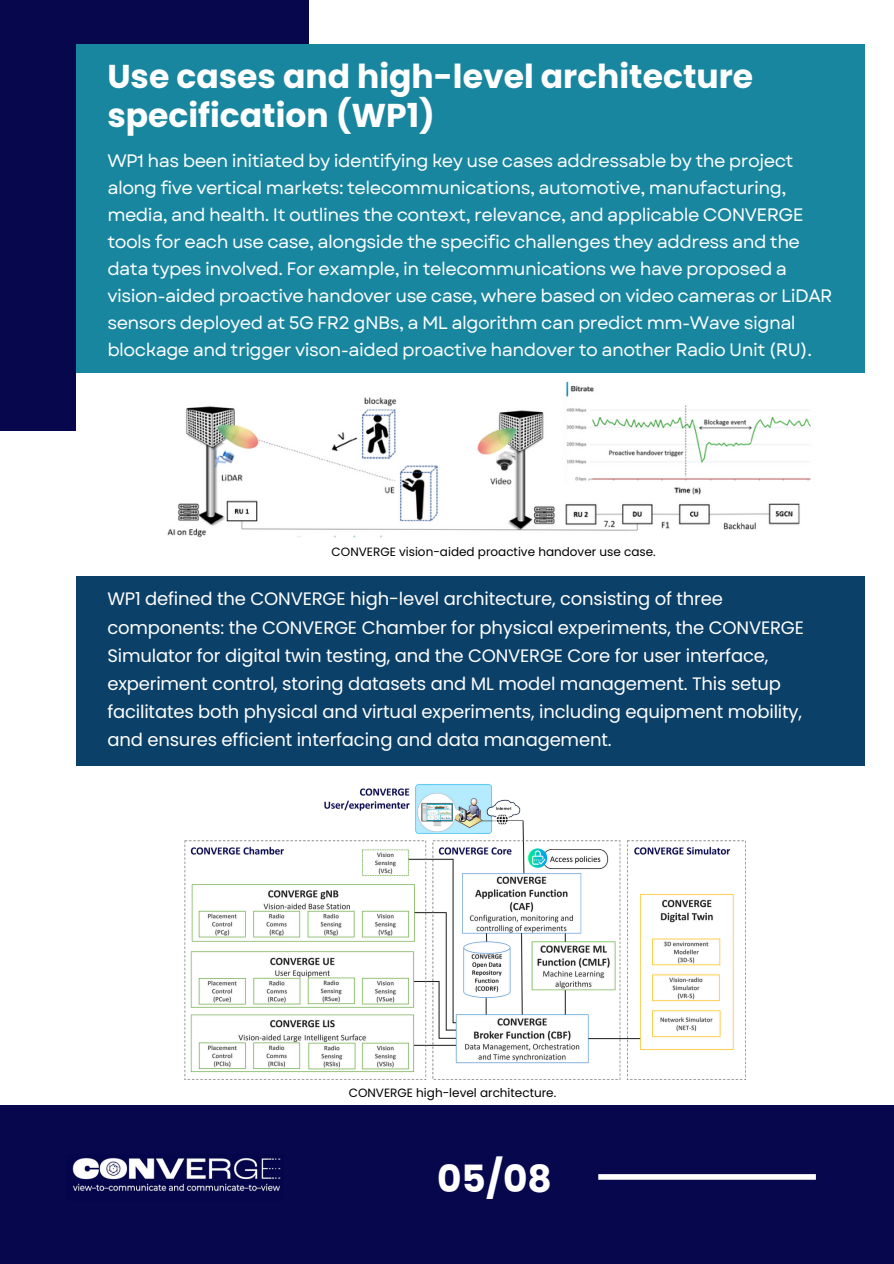
<style>
.page{position:relative;width:894px;height:1264px;background:#fff}
.page>*{position:absolute;margin:0;border:0;box-sizing:border-box;transform-origin:0 0}
.t1{font:700 37.5px "Poppins";color:#fff}
.t2{font:700 33px/39.3px "Poppins";color:#fff}
.t3{font:18px/27px "Garet";letter-spacing:-.03em;color:#fff}
.t4{font:18px/28.2px "Poppins";letter-spacing:-.01em;color:#fff}
.t5{font:12px "Poppins";color:#000}
</style>
<div class="page">
<div style="left:0;top:0;width:308px;height:431px;background:#07074e"></div>
<div style="left:76px;top:44px;width:788px;height:329px;background:#1986a0"></div>
<div style="left:76px;top:576px;width:788px;height:189px;background:#0b4068"></div>
<div style="left:76px;top:373px;width:788px;height:169px;background:#fff"></div>
<img style="left:167px;top:381px;width:644px;height:157px">
<img style="left:184px;top:783px;width:560px;height:295px">
<div style="left:0;top:1104px;width:893px;height:159px;background:#07074e"></div>
<img style="left:72px;top:1158px;width:209px;height:33px">
<div style="left:598px;top:1174px;width:217px;height:5px;background:#fff"></div>
<p class="t2" style="left:107px;top:57px;width:647px">Use cases and high-level architecture specification (WP1)</p>
<h3 class="t3" style="left:107px;top:147px;width:726px">WP1 has been initiated by identifying key use cases addressable by the project along five vertical markets: telecommunications, automotive, manufacturing, media, and health. It outlines the context, relevance, and applicable CONVERGE tools for each use case, alongside the specific challenges they address and the data types involved. For example, in telecommunications we have proposed a vision-aided proactive handover use case, where based on video cameras or LiDAR sensors deployed at 5G FR2 gNBs, a ML algorithm can predict mm-Wave signal blockage and trigger vison-aided proactive handover to another Radio Unit (RU).</h3>
<p class="t5" style="left:331px;top:543px;width:325px">CONVERGE vision-aided proactive handover use case.</p>
<p class="t4" style="left:107px;top:585px;width:698px">WP1 defined the CONVERGE high-level architecture, consisting of three components: the CONVERGE Chamber for physical experiments, the CONVERGE Simulator for digital twin testing, and the CONVERGE Core for user interface, experiment control, storing datasets and ML model management. This setup facilitates both physical and virtual experiments, including equipment mobility, and ensures efficient interfacing and data management.</p>
<p class="t5" style="left:349px;top:1084px;width:209px">CONVERGE high-level architecture.</p>
<h1 class="t1" style="left:437px;top:1152px;width:116px">05/08</h1>
</div>
